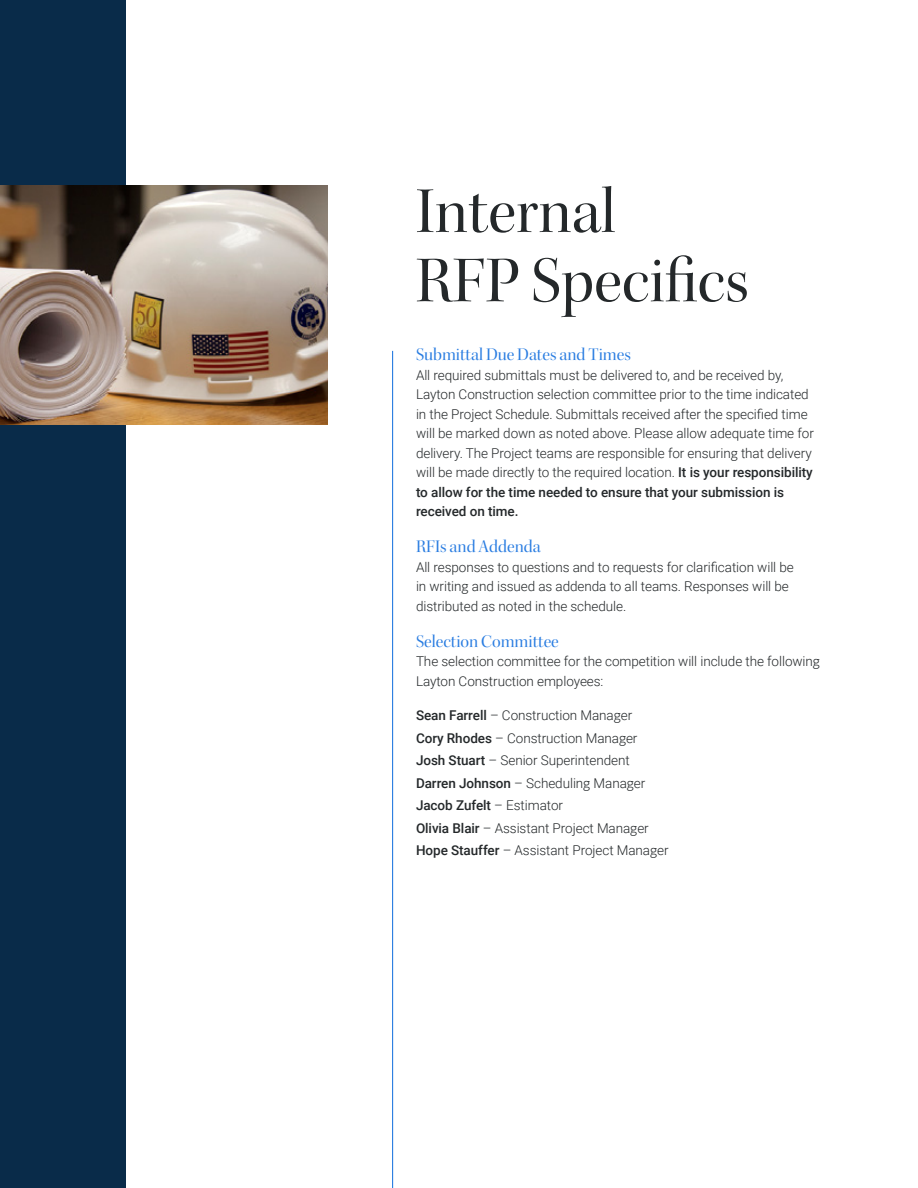
<style>
.page{position:relative;width:918px;height:1188px;background:#fff}
.page>*{position:absolute;margin:0;border:0;box-sizing:border-box;transform-origin:0 0}
.t1{font:66px/69.3px "Kepler Std Disp";color:#24282a}
.t2{font:18px "Kepler Std Disp";color:#2a7de1}
.t3{font:300 13.5px/19.5px "Roboto";letter-spacing:-.005em;color:#24282a}
.s1{font-weight:500}
</style>
<div class="page">
<hr style="left:392px;top:351px;width:1px;height:837px;background:#2a7de1">
<div style="left:0;top:0;width:125px;height:1188px;background:#092b49"></div>
<img style="left:0;top:186px;width:327px;height:239px">
<h1 class="t1" style="left:416px;top:178px;width:334px">Internal<br>RFP Specifics</h1>
<h2 class="t2" style="left:416px;top:344px;width:216px">Submittal Due Dates and Times</h2>
<p class="t3" style="left:416px;top:365px;width:399px">All required submittals must be delivered to, and be received by, Layton Construction selection committee prior to the time indicated in the Project Schedule. Submittals received after the specified time will be marked down as noted above. Please allow adequate time for delivery. The Project teams are responsible for ensuring that delivery will be made directly to the required location. <span class="s1">It is your responsibility to allow for the time needed to ensure that your submission is received on time.</span></p>
<h2 class="t2" style="left:416px;top:536px;width:126px">RFIs and Addenda</h2>
<p class="t3" style="left:416px;top:557px;width:379px">All responses to questions and to requests for clarification will be in writing and issued as addenda to all teams. Responses will be distributed as noted in the schedule.</p>
<h2 class="t2" style="left:416px;top:631px;width:144px">Selection Committee</h2>
<p class="t3" style="left:416px;top:651px;width:406px">The selection committee for the competition will include the following<br>Layton Construction employees:</p>
<p class="t3" style="left:416px;top:704px;width:254px;line-height:22.5px"><span class="s1">Sean Farrell</span> – Construction Manager<br><span class="s1">Cory Rhodes</span> – Construction Manager <span class="s1">Josh Stuart</span> – Senior Superintendent <span class="s1">Darren Johnson</span> – Scheduling Manager <span class="s1">Jacob Zufelt</span> – Estimator<br><span class="s1">Olivia Blair</span> – Assistant Project Manager <span class="s1">Hope Stauffer</span> – Assistant Project Manager</p>
</div>
